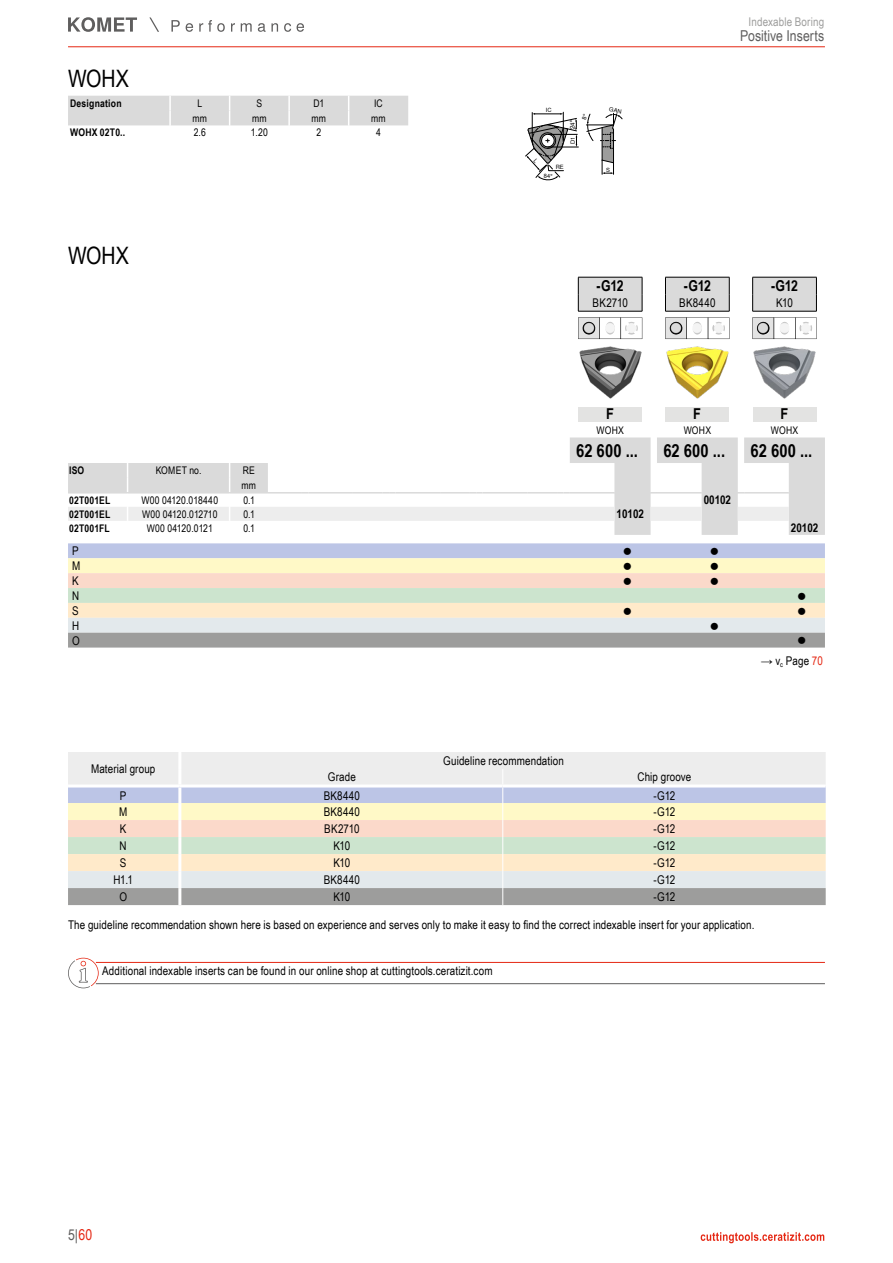
<style>
.page{position:relative;width:893px;height:1263px;background:#fff}
.page>*{position:absolute;margin:0;border:0;box-sizing:border-box;transform-origin:0 0}
.t1{font:24px "Arial Narrow";color:#000}
.t2{font:700 18px "Arial Narrow";letter-spacing:.01em;color:#000}
.t3{font:16.5px "Arial";color:#000}
.t4{font:15px "Arial Narrow";letter-spacing:.005em;color:#5f5e5e}
.t5{font:700 15px "Arial Narrow";letter-spacing:-.025em;color:#000}
.t6{font:700 15px "Nimbus Sans WNT Global Cond";color:#000}
.t7{font:12px "Arial Narrow";letter-spacing:.01em;color:#000}
.t8{font:700 12px "Arial Narrow";color:#000}
.t9{font:12px "Arial Narrow";letter-spacing:.01em;color:#9d9d9c}
.t10{font:10.5px/15px "Arial Narrow";letter-spacing:.015em;color:#000}
.t11{font:700 10.5px "Arial Narrow";letter-spacing:.02em;color:#000}
.t12{font:10.5px "Arial Narrow";letter-spacing:-.005em;color:#000}
.t13{font:5.85px "Nimbus Sans WNT Global";color:#000}
.s1{color:#e52713}
</style>
<div class="page">
<hr style="left:68px;top:47px;width:757px;height:1px;background:#e52713">
<svg style="left:68px;top:17px;width:69px;height:15px"></svg>
<svg style="left:149px;top:17px;width:10px;height:15px"></svg>
<svg style="left:171px;top:20px;width:9px;height:12px"></svg>
<svg style="left:186px;top:23px;width:7px;height:9px"></svg>
<svg style="left:199px;top:20px;width:26px;height:12px"></svg>
<svg style="left:231px;top:23px;width:4px;height:9px"></svg>
<svg style="left:241px;top:23px;width:11px;height:9px"></svg>
<svg style="left:258px;top:23px;width:20px;height:9px"></svg>
<svg style="left:284px;top:23px;width:7px;height:9px"></svg>
<svg style="left:297px;top:23px;width:7px;height:9px"></svg>
<svg style="left:701px;top:1232px;width:123px;height:11px"></svg>
<div style="left:68px;top:96px;width:340px;height:30px;background:#dadada"></div>
<div style="left:570px;top:437px;width:255px;height:98px;background:#dadada"></div>
<hr style="left:789px;top:492px;width:30px;height:1px;background:#dadada">
<svg style="left:68px;top:463px;width:721px;height:72px"></svg>
<hr style="left:744px;top:492px;width:45px;height:1px;background:#dadada">
<svg style="left:578px;top:277px;width:65px;height:34px;background:#cecece"></svg>
<hr style="left:578px;top:311px;width:64px;height:1px;background:#000">
<svg style="left:665px;top:277px;width:65px;height:34px;background:#cdcdcd"></svg>
<hr style="left:665px;top:311px;width:64px;height:1px;background:#000">
<svg style="left:752px;top:277px;width:65px;height:34px;background:#cdcdcd"></svg>
<hr style="left:752px;top:311px;width:65px;height:1px;background:#000">
<svg style="left:578px;top:317px;width:64px;height:22px"></svg>
<svg style="left:665px;top:317px;width:64px;height:22px"></svg>
<svg style="left:752px;top:317px;width:65px;height:22px"></svg>
<img style="left:579px;top:347px;width:62px;height:52px">
<img style="left:666px;top:347px;width:62px;height:52px">
<img style="left:754px;top:347px;width:61px;height:52px">
<div style="left:578px;top:407px;width:64px;height:15px;background:#e3e3e2"></div>
<div style="left:665px;top:407px;width:64px;height:15px;background:#e3e3e2"></div>
<div style="left:753px;top:407px;width:63px;height:15px;background:#e3e3e2"></div>
<svg style="left:68px;top:543px;width:757px;height:105px;background:#dcd8cd"></svg>
<svg style="left:68px;top:752px;width:758px;height:153px;background:#dfddd3"></svg>
<hr style="left:178px;top:752px;width:3px;height:17px;background:#fff">
<hr style="left:178px;top:769px;width:3px;height:15px;background:#fff">
<hr style="left:178px;top:787px;width:3px;height:16px;background:#fff">
<hr style="left:178px;top:803px;width:3px;height:17px;background:#fff">
<hr style="left:178px;top:820px;width:3px;height:17px;background:#fff">
<hr style="left:178px;top:837px;width:3px;height:17px;background:#fff">
<hr style="left:178px;top:854px;width:3px;height:17px;background:#fff">
<hr style="left:178px;top:871px;width:3px;height:17px;background:#fff">
<hr style="left:178px;top:888px;width:3px;height:17px;background:#fff">
<hr style="left:68px;top:784px;width:112px;height:3px;background:#fff">
<hr style="left:180px;top:784px;width:323px;height:3px;background:#fff">
<hr style="left:503px;top:784px;width:323px;height:3px;background:#fff">
<hr style="left:96px;top:962px;width:729px;height:1px;background:#e52713">
<hr style="left:96px;top:983px;width:729px;height:1px;background:#5f5e5e">
<svg style="left:68px;top:958px;width:31px;height:30px"></svg>
<svg style="left:525px;top:111px;width:97px;height:70px"></svg>
<h1 class="t1" style="left:68px;top:61px;width:62px">WOHX</h1>
<p class="t11" style="left:70px;top:95px;width:53px">Designation</p>
<p class="t10" style="left:197px;top:95px;width:6px">L</p>
<p class="t10" style="left:257px;top:95px;width:7px">S</p>
<p class="t10" style="left:313px;top:95px;width:12px">D1</p>
<p class="t10" style="left:374px;top:95px;width:10px">IC</p>
<p class="t10" style="left:193px;top:110px;width:16px">mm</p>
<p class="t10" style="left:252px;top:110px;width:16px">mm</p>
<p class="t10" style="left:312px;top:110px;width:16px">mm</p>
<p class="t10" style="left:371px;top:110px;width:16px">mm</p>
<p class="t11" style="left:70px;top:125px;width:57px">WOHX 02T0..</p>
<p class="t10" style="left:194px;top:125px;width:14px">2.6</p>
<p class="t10" style="left:251px;top:125px;width:19px">1.20</p>
<p class="t10" style="left:316px;top:125px;width:6px">2</p>
<p class="t10" style="left:376px;top:125px;width:6px">4</p>
<h1 class="t1" style="left:68px;top:238px;width:62px">WOHX</h1>
<p class="t13" style="left:546px;top:106px;width:7px">IC</p>
<p class="t13" style="left:569px;top:144px;width:9px;rotate:-90deg">D1</p>
<p class="t13" style="left:556px;top:164px;width:10px">RE</p>
<p class="t13" style="left:606px;top:166px;width:5px">S</p>
<p class="t5" style="left:597px;top:275px;width:29px">-G12</p>
<p class="t7" style="left:593px;top:294px;width:37px">BK2710</p>
<p class="t9" style="left:749px;top:13px;width:77px">Indexable Boring</p>
<p class="t4" style="left:740px;top:24px;width:86px">Positive Inserts</p>
<p class="t5" style="left:684px;top:275px;width:29px">-G12</p>
<p class="t7" style="left:679px;top:294px;width:38px">BK8440</p>
<p class="t5" style="left:771px;top:275px;width:29px">-G12</p>
<p class="t7" style="left:776px;top:294px;width:18px">K10</p>
<p class="t6" style="left:606px;top:405px;width:9px">F</p>
<p class="t6" style="left:693px;top:405px;width:9px">F</p>
<p class="t6" style="left:780px;top:405px;width:9px">F</p>
<p class="t10" style="left:596px;top:423px;width:29px">WOHX</p>
<p class="t10" style="left:684px;top:423px;width:29px">WOHX</p>
<p class="t10" style="left:771px;top:423px;width:29px">WOHX</p>
<h2 class="t2" style="left:576px;top:437px;width:63px">62 600 ...</h2>
<h2 class="t2" style="left:663px;top:437px;width:63px">62 600 ...</h2>
<h2 class="t2" style="left:750px;top:437px;width:63px">62 600 ...</h2>
<p class="t11" style="left:69px;top:462px;width:17px">ISO</p>
<p class="t10" style="left:156px;top:462px;width:47px">KOMET no.</p>
<p class="t10" style="left:241px;top:462px;width:16px">RE mm</p>
<p class="t11" style="left:69px;top:492px;width:43px">02T001EL</p>
<p class="t10" style="left:141px;top:492px;width:78px">W00 04120.018440</p>
<p class="t10" style="left:243px;top:492px;width:13px">0.1</p>
<p class="t8" style="left:704px;top:491px;width:29px">00102</p>
<p class="t11" style="left:69px;top:506px;width:43px">02T001EL</p>
<p class="t12" style="left:142px;top:506px;width:77px">W00 04120.012710</p>
<p class="t10" style="left:243px;top:506px;width:13px">0.1</p>
<p class="t8" style="left:617px;top:505px;width:29px">10102</p>
<p class="t11" style="left:69px;top:520px;width:42px">02T001FL</p>
<p class="t12" style="left:147px;top:520px;width:67px">W00 04120.0121</p>
<p class="t10" style="left:243px;top:520px;width:13px">0.1</p>
<p class="t8" style="left:791px;top:519px;width:29px">20102</p>
<p class="t7" style="left:72px;top:542px;width:8px">P</p>
<h3 class="t3" style="left:622px;top:539px;width:11px">●</h3>
<h3 class="t3" style="left:710px;top:539px;width:11px">●</h3>
<p class="t7" style="left:72px;top:557px;width:10px">M</p>
<h3 class="t3" style="left:622px;top:554px;width:11px">●</h3>
<h3 class="t3" style="left:710px;top:554px;width:11px">●</h3>
<p class="t7" style="left:72px;top:572px;width:8px">K</p>
<h3 class="t3" style="left:622px;top:569px;width:11px">●</h3>
<h3 class="t3" style="left:710px;top:569px;width:11px">●</h3>
<p class="t7" style="left:72px;top:587px;width:9px">N</p>
<h3 class="t3" style="left:797px;top:584px;width:11px">●</h3>
<p class="t7" style="left:72px;top:602px;width:8px">S</p>
<h3 class="t3" style="left:622px;top:598px;width:11px">●</h3>
<h3 class="t3" style="left:797px;top:598px;width:11px">●</h3>
<p class="t7" style="left:72px;top:617px;width:9px">H</p>
<h3 class="t3" style="left:710px;top:613px;width:11px">●</h3>
<p class="t7" style="left:72px;top:631px;width:9px">O</p>
<h3 class="t3" style="left:797px;top:628px;width:11px">●</h3>
<p class="t7" style="left:761px;top:652px;width:64px">→ v<sub>c</sub> Page <span class="s1">70</span></p>
<p class="t7" style="left:91px;top:760px;width:66px">Material group</p>
<p class="t7" style="left:443px;top:752px;width:122px">Guideline recommendation</p>
<p class="t7" style="left:328px;top:768px;width:29px">Grade</p>
<p class="t7" style="left:637px;top:768px;width:55px">Chip groove</p>
<p class="t7" style="left:120px;top:787px;width:8px">P</p>
<p class="t7" style="left:324px;top:787px;width:38px">BK8440</p>
<p class="t7" style="left:653px;top:787px;width:23px">-G12</p>
<p class="t7" style="left:119px;top:803px;width:10px">M</p>
<p class="t7" style="left:324px;top:803px;width:38px">BK8440</p>
<p class="t7" style="left:653px;top:803px;width:23px">-G12</p>
<p class="t7" style="left:120px;top:820px;width:8px">K</p>
<p class="t7" style="left:324px;top:820px;width:37px">BK2710</p>
<p class="t7" style="left:653px;top:820px;width:23px">-G12</p>
<p class="t7" style="left:120px;top:837px;width:9px">N</p>
<p class="t7" style="left:334px;top:837px;width:18px">K10</p>
<p class="t7" style="left:653px;top:837px;width:23px">-G12</p>
<p class="t7" style="left:120px;top:854px;width:8px">S</p>
<p class="t7" style="left:334px;top:854px;width:18px">K10</p>
<p class="t7" style="left:653px;top:854px;width:23px">-G12</p>
<p class="t7" style="left:113px;top:871px;width:21px">H1.1</p>
<p class="t7" style="left:324px;top:871px;width:38px">BK8440</p>
<p class="t7" style="left:653px;top:871px;width:23px">-G12</p>
<p class="t7" style="left:119px;top:888px;width:9px">O</p>
<p class="t7" style="left:334px;top:888px;width:18px">K10</p>
<p class="t7" style="left:653px;top:888px;width:23px">-G12</p>
<p class="t7" style="left:68px;top:916px;width:688px">The guideline recommendation shown here is based on experience and serves only to make it easy to find the correct indexable insert for your application.</p>
<p class="t7" style="left:102px;top:962px;width:392px">Additional indexable inserts can be found in our online shop at cuttingtools.ceratizit.com</p>
<p class="t4" style="left:68px;top:1223px;width:26px">5|<span class="s1">60</span></p>
</div>
